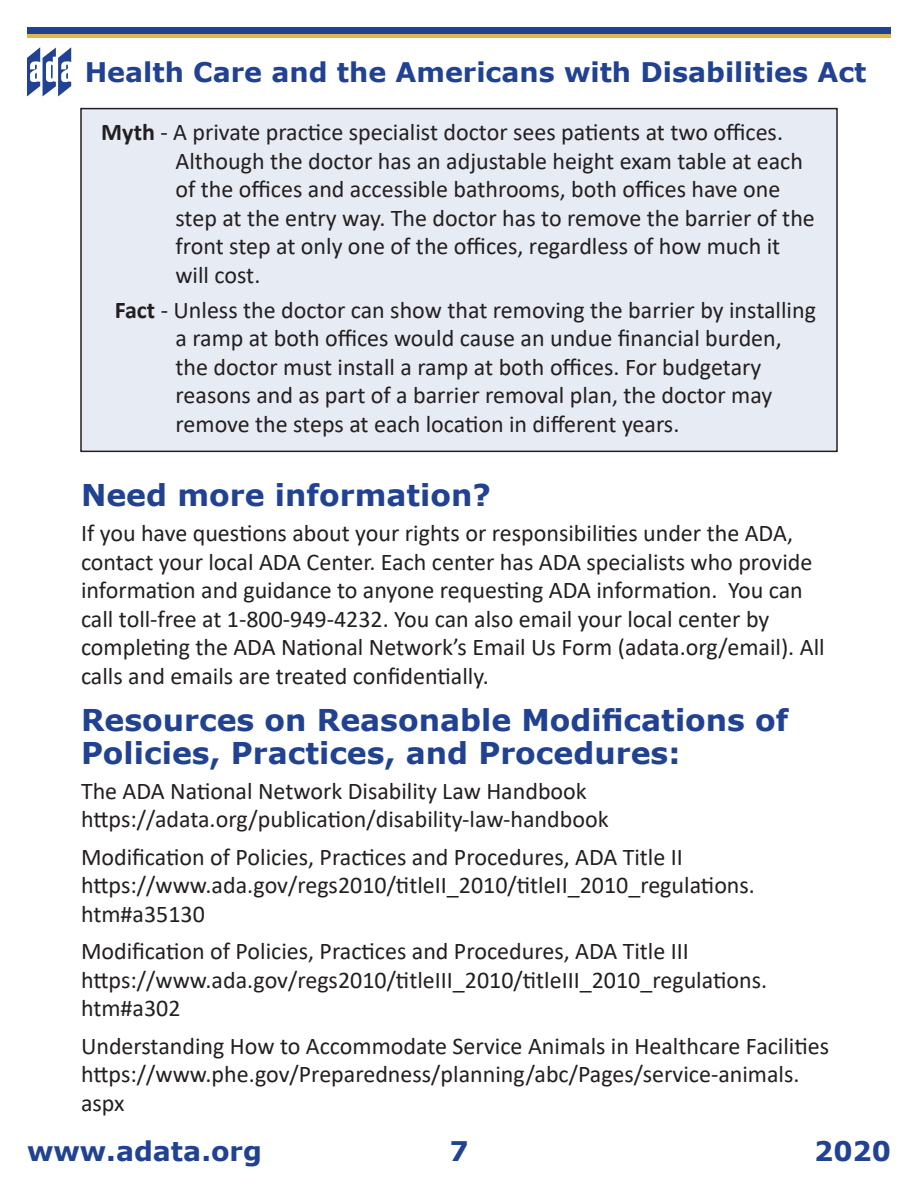
<style>
.page{position:relative;width:918px;height:1188px;background:#fff}
.page>*{position:absolute;margin:0;border:0;box-sizing:border-box;transform-origin:0 0}
.Subhead_1{font:700 30px/33px "Verdana";color:#214292}
.t1{font:700 27px "Verdana";color:#214292}
.Body{font:24px/28.5px "Calibri";color:#231f20}
.myth{font:24px/28.5px "Calibri";color:#231f20}
.Body_Text{font:24px/28.5px "Calibri";color:#231f20}
.s1{font-weight:700}
</style>
<div class="page">
<div style="left:27px;top:27px;width:864px;height:7px;background:#214292"></div>
<hr style="left:27px;top:34px;width:864px;height:3px;background:#dfb64d">
<svg style="left:27px;top:47px;width:44px;height:49px"></svg>
<div style="left:81px;top:109px;width:756px;height:342px;background:#e7ebf4"></div>
<div style="left:80px;top:108px;width:758px;height:344px;border:2px solid #231f20"></div>
<p class="t1" style="left:85px;top:53px;width:783px">Health Care and the Americans with Disabilities Act</p>
<p class="myth" style="left:176px;top:117px;width:641px;text-indent:-74px"><span class="s1">Myth</span> - A private practice specialist doctor sees patients at two offices.<br>Although the doctor has an adjustable height exam table at each of the offices and accessible bathrooms, both offices have one step at the entry way. The doctor has to remove the barrier of the front step at only one of the offices, regardless of how much it will cost.</p>
<p class="Body_Text" style="left:176px;top:295px;width:642px;text-indent:-61px"><span class="s1">Fact</span> - Unless the doctor can show that removing the barrier by installing a ramp at both offices would cause an undue financial burden, the doctor must install a ramp at both offices. For budgetary reasons and as part of a barrier removal plan, the doctor may remove the steps at each location in different years.</p>
<h2 class="Subhead_1" style="left:81px;top:478px;width:411px">Need more information?</h2>
<p class="Body" style="left:81px;top:519px;width:745px">If you have questions about your rights or responsibilities under the ADA, contact your local ADA Center. Each center has ADA specialists who provide information and guidance to anyone requesting ADA information. You can call toll-free at 1-800-949-4232. You can also email your local center by completing the ADA National Network’s Email Us Form (adata.org/email). All calls and emails are treated confidentially.</p>
<h2 class="Subhead_1" style="left:81px;top:703px;width:709px">Resources on Reasonable Modifications of<br>Policies, Practices, and Procedures:</h2>
<p class="Body" style="left:81px;top:776px;width:507px">The ADA National Network Disability Law Handbook</p>
<p class="Body" style="left:81px;top:805px;width:529px">https://adata.org/publication/disability-law-handbook</p>
<p class="Body" style="left:81px;top:842px;width:603px">Modification of Policies, Practices and Procedures, ADA Title II</p>
<p class="Body" style="left:81px;top:871px;width:676px">https://www.ada.gov/regs2010/titleII_2010/titleII_2010_regulations. htm#a35130</p>
<p class="Body" style="left:81px;top:937px;width:610px">Modification of Policies, Practices and Procedures, ADA Title III</p>
<p class="Body" style="left:81px;top:965px;width:688px">https://www.ada.gov/regs2010/titleIII_2010/titleIII_2010_regulations. htm#a302</p>
<p class="Body" style="left:81px;top:1031px;width:750px">Understanding How to Accommodate Service Animals in Healthcare Facilities</p>
<p class="Body" style="left:81px;top:1060px;width:720px">https://www.phe.gov/Preparedness/planning/abc/Pages/service-animals. aspx</p>
<p class="t1" style="left:27px;top:1132px;width:236px">www.adata.org</p>
<p class="t1" style="left:449px;top:1132px;width:21px">7</p>
<p class="t1" style="left:814px;top:1132px;width:78px">2020</p>
</div>
